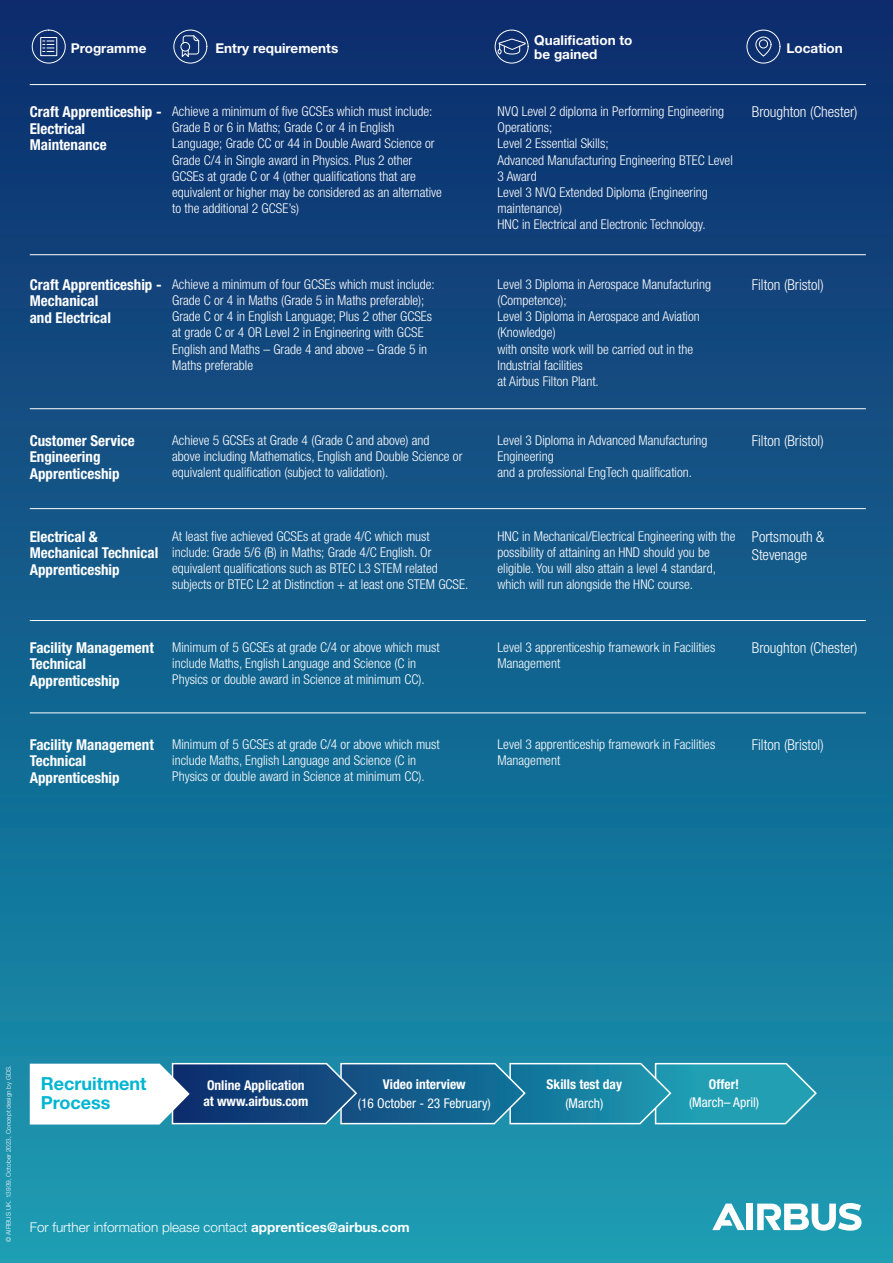
<style>
.page{position:relative;width:893px;height:1263px;background:#fff}
.page>*{position:absolute;margin:0;border:0;box-sizing:border-box;transform-origin:0 0}
.t1{font:700 18px/19.5px "Helvetica Neue LT Std";color:#00b5d1}
.t2{font:700 condensed 15px/16.5px "Helvetica Neue LT Std";color:#fff}
.t3{font:300 condensed 15px/18px "Helvetica Neue LT Std";color:#fff}
.t4{font:300 condensed 13.5px/16.2px "Helvetica Neue LT Std";color:#fff}
.t5{font:700 condensed 13.5px/16.5px "Helvetica Neue LT Std";color:#fff}
.t6{font:700 13.5px/13.5px "Helvetica Neue LT Std";color:#fff}
.t7{font:300 13.5px "Helvetica Neue LT Std";color:#fff}
.t8{font:condensed 13.5px "Helvetica Neue LT Std";color:#fff}
.t9{font:300 6.45px "Helvetica Neue LT Std";color:#fff}
.s1{font-weight:700}
</style>
<div class="page">
<div style="left:0;top:0;width:893px;height:1263px;background:linear-gradient(to bottom,#0d296b,#1a9ab2)"></div>
<div style="left:746px;top:1203px;width:7px;height:27px;background:#fff"></div>
<svg style="left:712px;top:1203px;width:33px;height:27px"></svg>
<svg style="left:757px;top:1203px;width:104px;height:28px"></svg>
<div style="left:32px;top:30px;width:34px;height:33px;border:1px solid #fff;border-radius:50%"></div>
<div style="left:40px;top:37px;width:17px;height:19px;border:1px solid #fff"></div>
<svg style="left:43px;top:41px;width:11px;height:11px"></svg>
<div style="left:173px;top:30px;width:34px;height:33px;border:1px solid #fff;border-radius:50%"></div>
<svg style="left:180px;top:35px;width:19px;height:23px"></svg>
<div style="left:495px;top:30px;width:33px;height:33px;border:1px solid #fff;border-radius:50%"></div>
<svg style="left:497px;top:38px;width:29px;height:17px"></svg>
<div style="left:747px;top:30px;width:33px;height:33px;border:1px solid #fff;border-radius:50%"></div>
<div style="left:755px;top:37px;width:16px;height:19px;border:1px solid #fff;border-radius:8px"></div>
<div style="left:759px;top:39px;width:9px;height:9px;border:1px solid #fff;border-radius:50%"></div>
<hr style="left:30px;top:84px;width:836px;height:1px;background:#fff">
<hr style="left:30px;top:408px;width:836px;height:1px;background:#fff">
<hr style="left:30px;top:254px;width:836px;height:1px;background:#fff">
<hr style="left:30px;top:508px;width:836px;height:1px;background:#fff">
<hr style="left:30px;top:620px;width:836px;height:1px;background:#fff">
<hr style="left:30px;top:712px;width:836px;height:1px;background:#fff">
<svg style="left:30px;top:1062px;width:788px;height:63px"></svg>
<p class="t6" style="left:71px;top:41px;width:77px">Programme</p>
<p class="t6" style="left:216px;top:41px;width:124px">Entry requirements</p>
<p class="t6" style="left:534px;top:34px;width:100px">Qualification to be gained</p>
<p class="t6" style="left:787px;top:41px;width:58px">Location</p>
<p class="t2" style="left:30px;top:103px;width:133px">Craft Apprenticeship -<br>Electrical<br>Maintenance</p>
<p class="t4" style="left:172px;top:103px;width:271px">Achieve a minimum of five GCSEs which must include:<br>Grade B or 6 in Maths; Grade C or 4 in English Language; Grade CC or 44 in Double Award Science or Grade C/4 in Single award in Physics. Plus 2 other GCSEs at grade C or 4 (other qualifications that are equivalent or higher may be considered as an alternative to the additional 2 GCSE’s)</p>
<p class="t4" style="left:497px;top:103px;width:237px">NVQ Level 2 diploma in Performing Engineering<br>Operations;<br>Level 2 Essential Skills;<br>Advanced Manufacturing Engineering BTEC Level<br>3 Award<br>Level 3 NVQ Extended Diploma (Engineering maintenance)<br>HNC in Electrical and Electronic Technology.</p>
<p class="t3" style="left:752px;top:103px;width:107px">Broughton (Chester)</p>
<p class="t2" style="left:30px;top:276px;width:133px">Craft Apprenticeship -<br>Mechanical<br>and Electrical</p>
<p class="t4" style="left:172px;top:276px;width:264px">Achieve a minimum of four GCSEs which must include:<br>Grade C or 4 in Maths (Grade 5 in Maths preferable); Grade C or 4 in English Language; Plus 2 other GCSEs at grade C or 4 OR Level 2 in Engineering with GCSE English and Maths – Grade 4 and above – Grade 5 in Maths preferable</p>
<p class="t2" style="left:30px;top:432px;width:106px">Customer Service<br>Engineering<br>Apprenticeship</p>
<p class="t4" style="left:172px;top:432px;width:292px">Achieve 5 GCSEs at Grade 4 (Grade C and above) and<br>above including Mathematics, English and Double Science or equivalent qualification (subject to validation).</p>
<p class="t2" style="left:30px;top:528px;width:130px">Electrical &amp;<br>Mechanical Technical<br>Apprenticeship</p>
<p class="t4" style="left:172px;top:527px;width:298px">At least five achieved GCSEs at grade 4/C which must include: Grade 5/6 (B) in Maths; Grade 4/C English. Or equivalent qualifications such as BTEC L3 STEM related subjects or BTEC L2 at Distinction + at least one STEM GCSE.</p>
<p class="t2" style="left:30px;top:639px;width:126px">Facility Management<br>Technical<br>Apprenticeship</p>
<p class="t4" style="left:172px;top:639px;width:269px">Minimum of 5 GCSEs at grade C/4 or above which must include Maths, English Language and Science (C in<br>Physics or double award in Science at minimum CC).</p>
<p class="t2" style="left:30px;top:736px;width:126px">Facility Management<br>Technical<br>Apprenticeship</p>
<p class="t4" style="left:172px;top:736px;width:269px">Minimum of 5 GCSEs at grade C/4 or above which must include Maths, English Language and Science (C in<br>Physics or double award in Science at minimum CC).</p>
<p class="t4" style="left:497px;top:276px;width:215px">Level 3 Diploma in Aerospace Manufacturing (Competence);<br>Level 3 Diploma in Aerospace and Aviation (Knowledge)<br>with onsite work will be carried out in the<br>Industrial facilities<br>at Airbus Filton Plant.</p>
<p class="t4" style="left:497px;top:432px;width:212px">Level 3 Diploma in Advanced Manufacturing<br>Engineering<br>and a professional EngTech qualification.</p>
<p class="t3" style="left:752px;top:275px;width:73px">Filton (Bristol)</p>
<p class="t3" style="left:752px;top:431px;width:73px">Filton (Bristol)</p>
<p class="t4" style="left:497px;top:527px;width:240px">HNC in Mechanical/Electrical Engineering with the possibility of attaining an HND should you be eligible. You will also attain a level 4 standard, which will run alongside the HNC course.</p>
<p class="t3" style="left:752px;top:527px;width:74px">Portsmouth &amp;<br>Stevenage</p>
<p class="t4" style="left:497px;top:639px;width:219px">Level 3 apprenticeship framework in Facilities<br>Management</p>
<p class="t3" style="left:752px;top:638px;width:107px">Broughton (Chester)</p>
<p class="t4" style="left:497px;top:736px;width:219px">Level 3 apprenticeship framework in Facilities<br>Management</p>
<p class="t3" style="left:752px;top:735px;width:73px">Filton (Bristol)</p>
<p class="t9" style="left:5px;top:1241px;width:178px;rotate:-90deg">© AIRBUS UK. 13939, October 2023, Concept design by GDS.</p>
<h1 class="t1" style="left:41px;top:1073px;width:107px">Recruitment<br>Process</h1>
<p class="t5" style="left:203px;top:1076px;width:106px">Online Application at www.airbus.com</p>
<p class="t5" style="left:383px;top:1076px;width:84px">Video interview</p>
<p class="t8" style="left:358px;top:1095px;width:134px">(16 October - 23 February)</p>
<p class="t7" style="left:30px;top:1219px;width:382px">For further information please contact <span class="s1">apprentices@airbus.com</span></p>
<p class="t5" style="left:547px;top:1076px;width:77px">Skills test day</p>
<p class="t8" style="left:565px;top:1095px;width:40px">(March)</p>
<p class="t5" style="left:709px;top:1075px;width:32px">Offer!</p>
<p class="t8" style="left:689px;top:1094px;width:72px">(March– April)</p>
</div>
